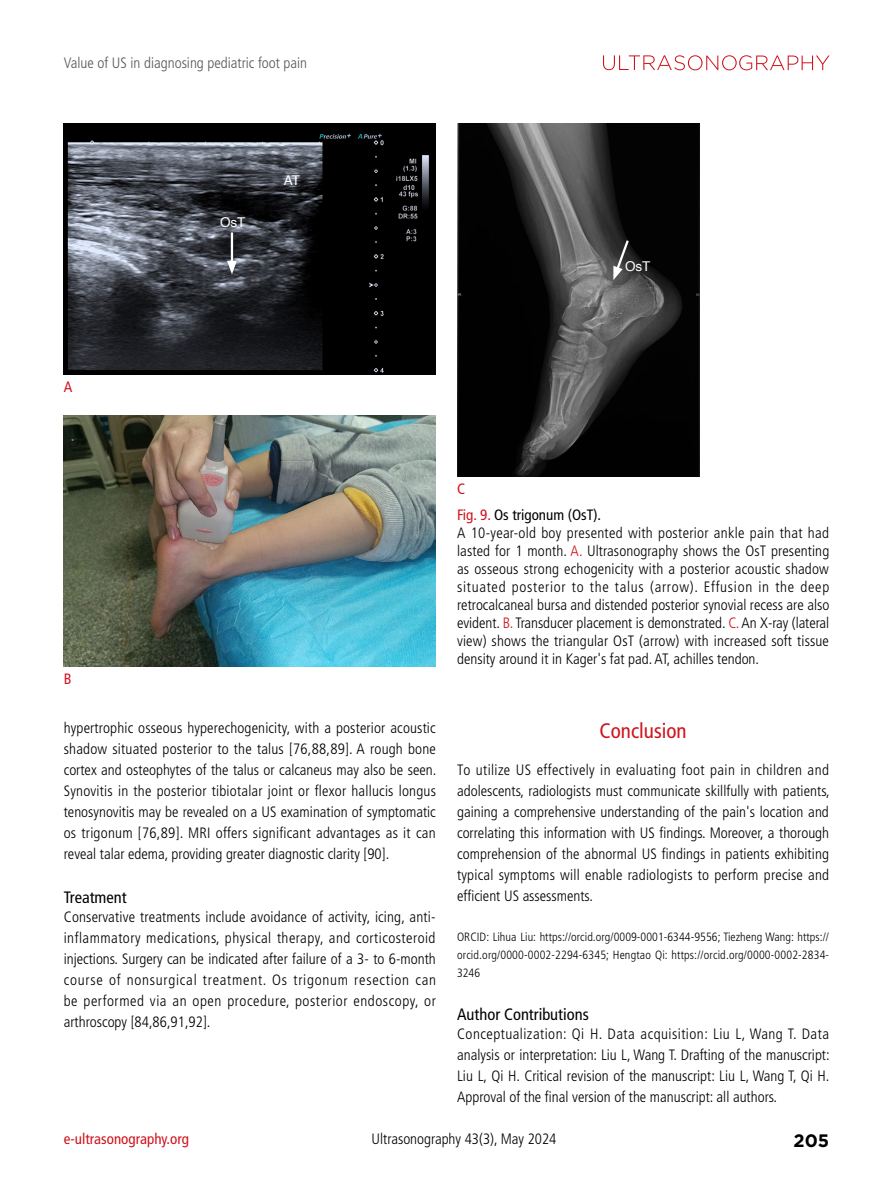
<style>
.page{position:relative;width:893px;height:1191px;background:#fff}
.page>*{position:absolute;margin:0;border:0;box-sizing:border-box;transform-origin:0 0}
.t1{font:condensed 21px "Frutiger LT Std";color:#d0121b}
.t2{font:700 18px "Gotham";color:#000}
.t3{font:condensed 16.5px "Frutiger LT Std";color:#000}
.t4{font:300 condensed 15px/21px "Frutiger LT Std";color:#000;text-align:justify}
.t5{font:300 condensed 15px "Frutiger LT Std";color:#595757}
.t6{font:condensed 15px "Frutiger LT Std";color:#d0121b}
.t7{font:13.5px "Helvetica";color:#fff}
.t8{font:300 condensed 12px/18px "Frutiger LT Std";letter-spacing:.015em;color:#000;text-align:justify}
.s1{font-weight:400;color:#d0121b}
.s2{font-weight:400}
.s3{color:#d0121b}
</style>
<div class="page">
<svg style="left:603px;top:55px;width:226px;height:15px"></svg>
<img style="left:64px;top:416px;width:372px;height:250px">
<img style="left:64px;top:123px;width:372px;height:251px">
<hr style="left:231px;top:232px;width:2px;height:33px;background:#fff">
<svg style="left:227px;top:261px;width:10px;height:13px"></svg>
<img style="left:457px;top:123px;width:242px;height:353px">
<svg style="left:613px;top:238px;width:18px;height:42px"></svg>
<p class="t5" style="left:64px;top:54px;width:245px">Value of US in diagnosing pediatric foot pain</p>
<p class="t7" style="left:220px;top:212px;width:27px">OsT</p>
<p class="t7" style="left:284px;top:170px;width:18px">AT</p>
<p class="t7" style="left:625px;top:256px;width:27px">OsT</p>
<p class="t6" style="left:64px;top:378px;width:10px">A</p>
<p class="t6" style="left:64px;top:670px;width:9px">B</p>
<p class="t4" style="left:64px;top:717px;width:374px">hypertrophic osseous hyperechogenicity, with a posterior acoustic shadow situated posterior to the talus [76,88,89]. A rough bone cortex and osteophytes of the talus or calcaneus may also be seen.<br>Synovitis in the posterior tibiotalar joint or flexor hallucis longus tenosynovitis may be revealed on a US examination of symptomatic os trigonum [76,89]. MRI offers significant advantages as it can reveal talar edema, providing greater diagnostic clarity [90].</p>
<p class="t3" style="left:64px;top:887px;width:64px">Treatment</p>
<p class="t4" style="left:64px;top:906px;width:374px">Conservative treatments include avoidance of activity, icing, anti&shy;inflammatory medications, physical therapy, and corticosteroid injections. Surgery can be indicated after failure of a 3- to 6-month course of nonsurgical treatment. Os trigonum resection can be performed via an open procedure, posterior endoscopy, or arthroscopy [84,86,91,92].</p>
<p class="t6" style="left:457px;top:480px;width:10px">C</p>
<p class="t4" style="left:457px;top:506px;width:374px;line-height:18px;text-align:left"><span class="s1">Fig. 9.</span> <span class="s2">Os trigonum (OsT).<br></span>A 10-year-old boy presented with posterior ankle pain that had lasted for 1 month. <span class="s3">A.</span> Ultrasonography shows the OsT presenting as osseous strong echogenicity with a posterior acoustic shadow situated posterior to the talus (arrow). Effusion in the deep retrocalcaneal bursa and distended posterior synovial recess are also evident. <span class="s3">B.</span> Transducer placement is demonstrated. <span class="s3">C.</span> An X-ray (lateral view) shows the triangular OsT (arrow) with increased soft tissue density around it in Kager's fat pad. AT, achilles tendon.</p>
<h1 class="t1" style="left:600px;top:718px;width:89px">Conclusion</h1>
<p class="t4" style="left:457px;top:759px;width:374px">To utilize US effectively in evaluating foot pain in children and adolescents, radiologists must communicate skillfully with patients, gaining a comprehensive understanding of the pain's location and correlating this information with US findings. Moreover, a thorough comprehension of the abnormal US findings in patients exhibiting typical symptoms will enable radiologists to perform precise and efficient US assessments.</p>
<p class="t8" style="left:457px;top:928px;width:374px">ORCID: Lihua Liu: https://orcid.org/0009-0001-6344-9556; Tiezheng Wang: https:// orcid.org/0000-0002-2294-6345; Hengtao Qi: https://orcid.org/0000-0002-2834- 3246</p>
<p class="t3" style="left:457px;top:1004px;width:133px">Author Contributions</p>
<p class="t4" style="left:457px;top:1023px;width:374px">Conceptualization: Qi H. Data acquisition: Liu L, Wang T. Data analysis or interpretation: Liu L, Wang T. Drafting of the manuscript:<br>Liu L, Qi H. Critical revision of the manuscript: Liu L, Wang T, Qi H.<br>Approval of the final version of the manuscript: all authors.</p>
<p class="t6" style="left:64px;top:1130px;width:127px">e-ultrasonography.org</p>
<p class="t4" style="left:372px;top:1128px;width:186px">Ultrasonography 43(3), May 2024</p>
<p class="t2" style="left:793px;top:1130px;width:37px">205</p>
</div>
